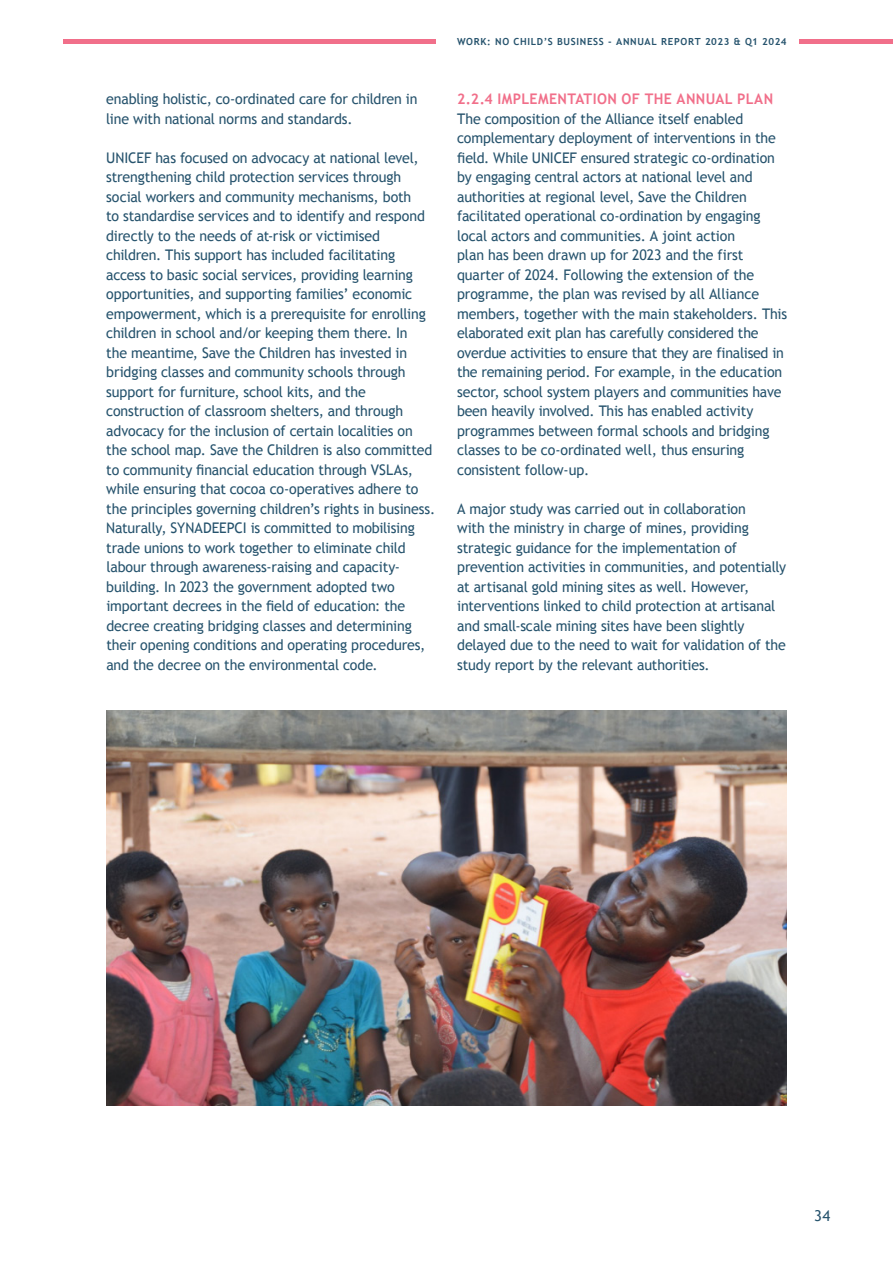
<style>
.page{position:relative;width:893px;height:1263px;background:#fff}
.page>*{position:absolute;margin:0;border:0;box-sizing:border-box;transform-origin:0 0}
.t1{font:15px "Trebuchet MS";color:#26536d}
.t2{font:14.7px/19.5px "Trebuchet MS";letter-spacing:-.01em;color:#26536d}
.t3{font:700 14.7px "Trebuchet MS";letter-spacing:.03em;color:#f16f8a}
.t4{font:700 9.75px "Trebuchet MS";letter-spacing:.07em;color:#26536d}
</style>
<div class="page">
<div style="left:64px;top:39px;width:372px;height:5px;background:#f16f8a"></div>
<div style="left:799px;top:39px;width:94px;height:5px;background:#f16f8a"></div>
<img style="left:106px;top:710px;width:681px;height:396px">
<p class="t2" style="left:106px;top:90px;width:313px">enabling holistic, co-ordinated care for children in line with national norms and standards.</p>
<p class="t2" style="left:106px;top:148px;width:330px">UNICEF has focused on advocacy at national level, strengthening child protection services through social workers and community mechanisms, both<br>to standardise services and to identify and respond directly to the needs of at-risk or victimised children. This support has included facilitating access to basic social services, providing learning opportunities, and supporting families’ economic empowerment, which is a prerequisite for enrolling children in school and/or keeping them there. In<br>the meantime, Save the Children has invested in bridging classes and community schools through support for furniture, school kits, and the construction of classroom shelters, and through advocacy for the inclusion of certain localities on the school map. Save the Children is also committed to community financial education through VSLAs, while ensuring that cocoa co-operatives adhere to the principles governing children’s rights in business.<br>Naturally, SYNADEEPCI is committed to mobilising trade unions to work together to eliminate child labour through awareness-raising and capacity&shy;building. In 2023 the government adopted two important decrees in the field of education: the decree creating bridging classes and determining their opening conditions and operating procedures, and the decree on the environmental code.</p>
<p class="t4" style="left:457px;top:36px;width:331px">WORK: NO CHILD’S BUSINESS - ANNUAL REPORT 2023 &amp; Q1 2024</p>
<p class="t3" style="left:457px;top:90px;width:318px">2.2.4 IMPLEMENTATION OF THE ANNUAL PLAN</p>
<p class="t2" style="left:457px;top:109px;width:332px">The composition of the Alliance itself enabled complementary deployment of interventions in the field. While UNICEF ensured strategic co-ordination by engaging central actors at national level and authorities at regional level, Save the Children facilitated operational co-ordination by engaging local actors and communities. A joint action<br>plan has been drawn up for 2023 and the first quarter of 2024. Following the extension of the programme, the plan was revised by all Alliance members, together with the main stakeholders. This elaborated exit plan has carefully considered the overdue activities to ensure that they are finalised in the remaining period. For example, in the education sector, school system players and communities have been heavily involved. This has enabled activity programmes between formal schools and bridging classes to be co-ordinated well, thus ensuring consistent follow-up.</p>
<p class="t2" style="left:457px;top:499px;width:331px">A major study was carried out in collaboration<br>with the ministry in charge of mines, providing strategic guidance for the implementation of prevention activities in communities, and potentially at artisanal gold mining sites as well. However, interventions linked to child protection at artisanal and small-scale mining sites have been slightly delayed due to the need to wait for validation of the study report by the relevant authorities.</p>
<p class="t1" style="left:814px;top:1207px;width:18px">34</p>
</div>
